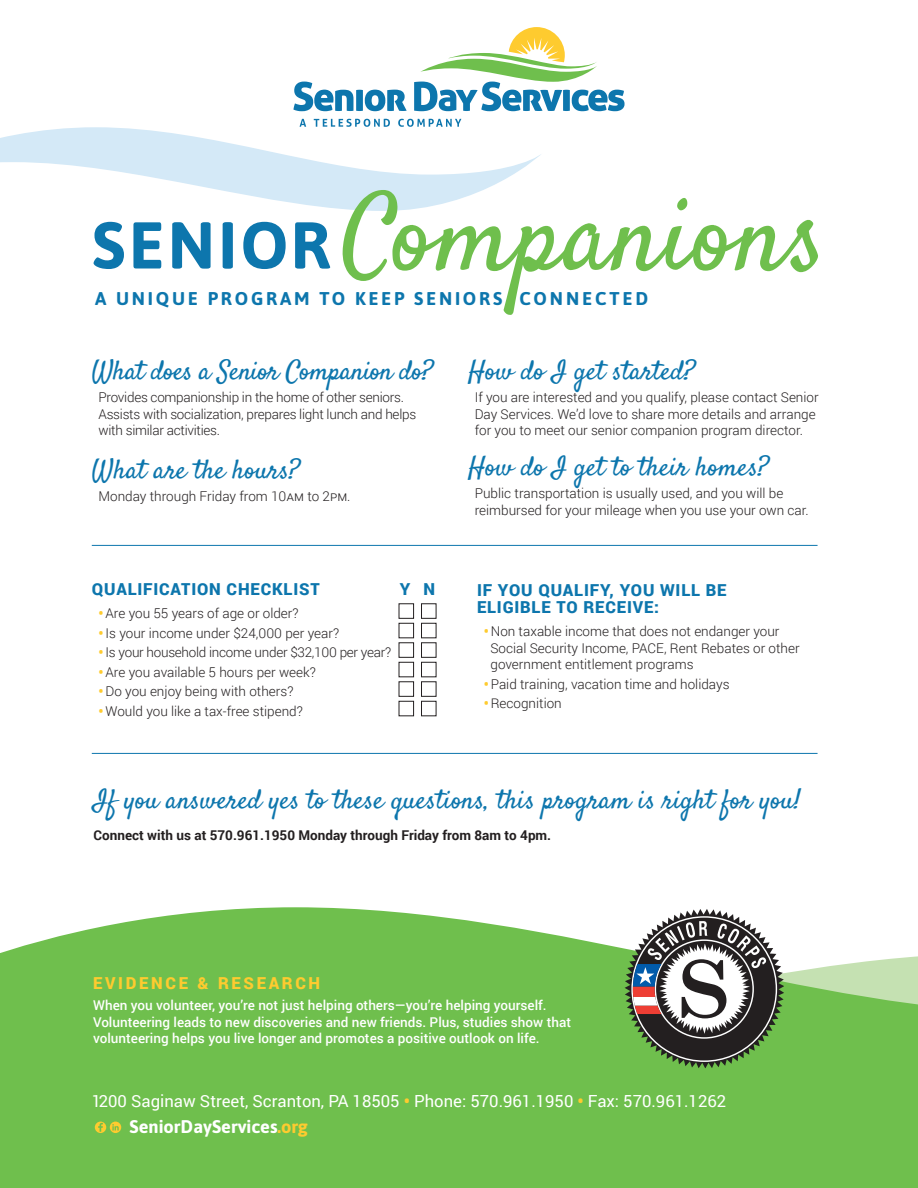
<style>
.page{position:relative;width:918px;height:1188px;background:#fff}
.page>*{position:absolute;margin:0;border:0;box-sizing:border-box;transform-origin:0 0}
.t1{font:109.95px "Satisfy";color:#6fbf4d}
.t2{font:27px "Satisfy";color:#0d76ad}
.t3{font:27px "Satisfy";letter-spacing:-.02em;color:#0d76ad}
.t4{font:700 18.45px "Asap";letter-spacing:.15em;color:#0d76ad}
.t5{font:700 18.3px "Asap";color:#fff}
.t6{font:16.65px "Roboto";color:#fff}
.t7{font:900 16.5px/17.4px "Roboto";letter-spacing:.05em;color:#0d76ad}
.t8{font:900 16.5px "Roboto";letter-spacing:.16em;color:#fecb2f}
.t9{font:300 13.5px/16.5px "Roboto";color:#231f20}
.t10{font:500 13.5px/16.5px "Roboto";color:#fff}
.t11{font:300 13.5px/16.5px "Roboto";letter-spacing:-.02em;color:#231f20}
.t12{font:700 13.5px "Roboto";color:#231f20}
.s1{font-family:"Asap";font-weight:700;font-size:66px;color:#0d76ad}
.s2{font-size:98.85px}
.s3{font-weight:900;color:#fecb2f}
.s4{color:#fecb2f}
</style>
<div class="page">
<svg style="left:0;top:127px;width:541px;height:84px"></svg>
<svg style="left:293px;top:82px;width:114px;height:29px"></svg>
<svg style="left:300px;top:119px;width:6px;height:8px"></svg>
<svg style="left:314px;top:119px;width:76px;height:8px"></svg>
<svg style="left:398px;top:119px;width:63px;height:8px"></svg>
<svg style="left:414px;top:27px;width:211px;height:84px"></svg>
<svg style="left:0;top:907px;width:625px;height:46px;fill:#6fbf4d"></svg>
<div style="left:0;top:953px;width:918px;height:235px;background:#6fbf4d"></div>
<div style="left:612px;top:908px;width:53px;height:27px;background:#fff"></div>
<div style="left:95px;top:1122px;width:11px;height:11px;background:#fecb2f;border-radius:50%"></div>
<svg style="left:110px;top:1122px;width:11px;height:11px"></svg>
<svg style="left:112px;top:1124px;width:7px;height:6px"></svg>
<svg style="left:98px;top:1123px;width:5px;height:9px"></svg>
<hr style="left:92px;top:545px;width:726px;height:1px;background:#0d76ad">
<hr style="left:92px;top:753px;width:726px;height:1px;background:#0d76ad">
<svg style="left:625px;top:909px;width:159px;height:159px"></svg>
<h1 class="t1" style="left:92px;top:166px;width:736px"><span class="s1">SENIOR</span> <span class="s2">C</span>ompanions</h1>
<h3 class="t4" style="left:95px;top:285px;width:555px">A UNIQUE PROGRAM TO KEEP SENIORS CONNECTED</h3>
<h2 class="t3" style="left:92px;top:354px;width:343px">What does a Senior Companion do?</h2>
<p class="t11" style="left:99px;top:389px;width:319px">Provides companionship in the home of other seniors.<br>Assists with socialization, prepares light lunch and helps with similar activities.</p>
<h2 class="t2" style="left:92px;top:453px;width:210px">What are the hours?</h2>
<p class="t9" style="left:99px;top:488px;width:254px">Monday through Friday from 10am to 2pm.</p>
<p class="t7" style="left:92px;top:580px;width:229px">QUALIFICATION CHECKLIST</p>
<p class="t7" style="left:400px;top:580px;width:37px">Y N</p>
<p class="t9" style="left:99px;top:605px;width:202px"><span class="s3">•</span> Are you 55 years of age or older?</p>
<p class="t9" style="left:99px;top:624px;width:242px"><span class="s3">•</span> Is your income under $24,000 per year?</p>
<p class="t11" style="left:99px;top:644px;width:340px"><span class="s3">•</span> Is your household income under $32,100 per year? ■ ■</p>
<p class="t9" style="left:99px;top:663px;width:219px"><span class="s3">•</span> Are you available 5 hours per week?</p>
<p class="t9" style="left:99px;top:683px;width:196px"><span class="s3">•</span> Do you enjoy being with others?</p>
<p class="t9" style="left:99px;top:702px;width:206px"><span class="s3">•</span> Would you like a tax-free stipend?</p>
<h2 class="t2" style="left:468px;top:354px;width:229px">How do I get started?</h2>
<p class="t9" style="left:475px;top:389px;width:345px">If you are interested and you qualify, please contact Senior<br>Day Services. We’d love to share more details and arrange for you to meet our senior companion program director.</p>
<h2 class="t2" style="left:468px;top:450px;width:302px">How do I get to their homes?</h2>
<p class="t9" style="left:475px;top:485px;width:336px">Public transportation is usually used, and you will be reimbursed for your mileage when you use your own car.</p>
<p class="t7" style="left:477px;top:581px;width:251px">IF YOU QUALIFY, YOU WILL BE<br>ELIGIBLE TO RECEIVE:</p>
<p class="t9" style="left:490px;top:623px;width:311px;text-indent:-7px"><span class="s3">•</span> Non taxable income that does not endanger your<br>Social Security Income, PACE, Rent Rebates or other government entitlement programs</p>
<p class="t9" style="left:484px;top:675px;width:247px"><span class="s3">•</span> Paid training, vacation time and holidays</p>
<p class="t9" style="left:484px;top:695px;width:80px"><span class="s3">•</span> Recognition</p>
<h2 class="t2" style="left:94px;top:783px;width:709px">If you answered yes to these questions, this program is right for you!</h2>
<p class="t12" style="left:94px;top:825px;width:459px">Connect with us at 570.961.1950 Monday through Friday from 8am to 4pm.</p>
<p class="t8" style="left:93px;top:972px;width:229px">EVIDENCE &amp; RESEARCH</p>
<p class="t10" style="left:93px;top:996px;width:479px">When you volunteer, you’re not just helping others—you’re helping yourself.<br>Volunteering leads to new discoveries and new friends. Plus, studies show that volunteering helps you live longer and promotes a positive outlook on life.</p>
<p class="t6" style="left:92px;top:1089px;width:636px">1200 Saginaw Street, Scranton, PA 18505 <span class="s3">•</span> Phone: 570.961.1950 <span class="s3">•</span> Fax: 570.961.1262</p>
<h3 class="t5" style="left:130px;top:1114px;width:180px">SeniorDayServices<span class="s4">.org</span></h3>
</div>
